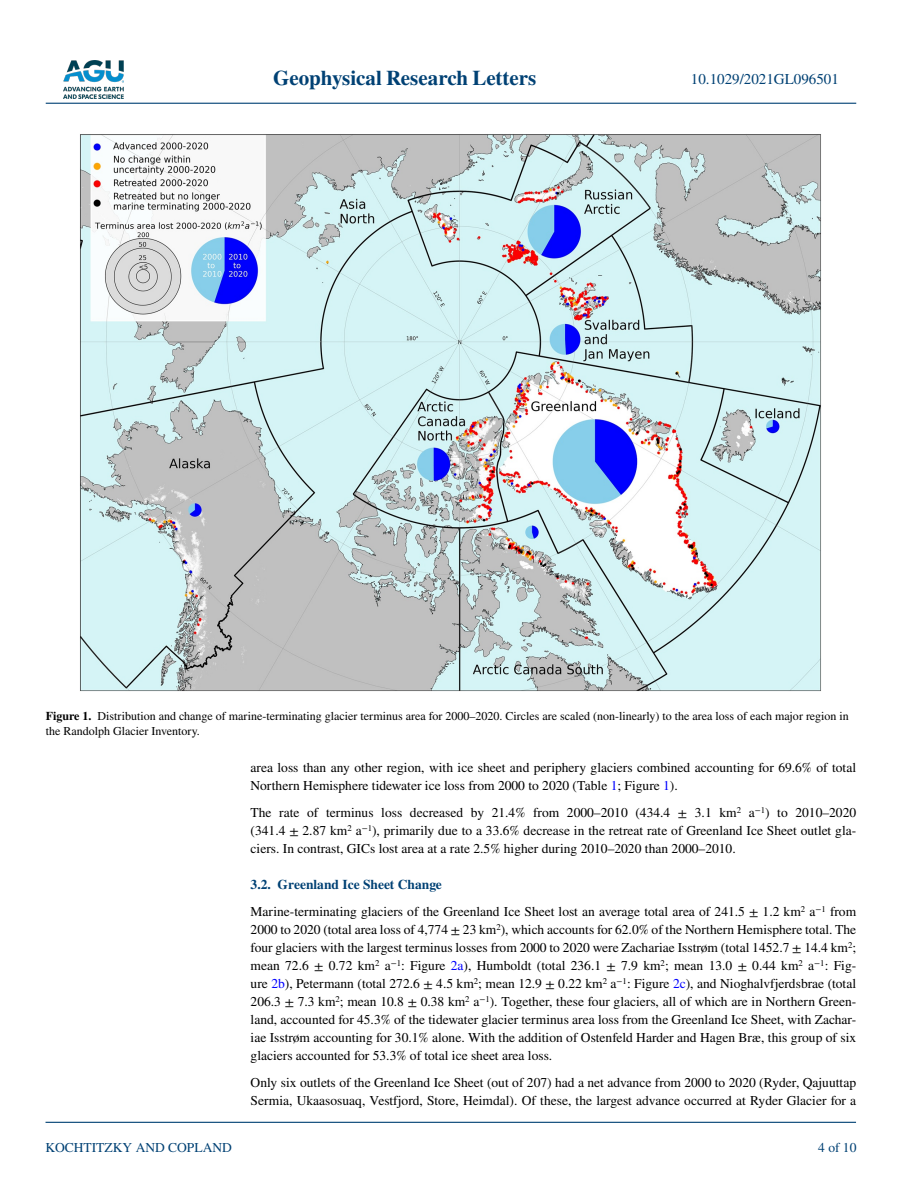
<style>
.page{position:relative;width:902px;height:1183px;background:#fff}
.page>*{position:absolute;margin:0;border:0;box-sizing:border-box;transform-origin:0 0}
.t1{font:700 21px "STIX";color:#004174}
.t2{font:15px "STIX";color:#004174}
.t3{font:13.5px/18px "STIX";color:#000}
.t4{font:13.5px "STIX";color:#004174}
.t5{font:12px/15px "STIX";color:#000}
.s1{font-weight:700}
.s2{color:#00f}
.s3{font-weight:700;color:#004174}
</style>
<div class="page">
<img style="left:63px;top:60px;width:60px;height:39px">
<hr style="left:46px;top:103px;width:810px;height:1px;background:#004174">
<hr style="left:45px;top:1121px;width:810px;height:1px;background:#004174">
<img style="left:80px;top:134px;width:741px;height:557px">
<h1 class="t1" style="left:273px;top:66px;width:265px">Geophysical Research Letters</h1>
<p class="t2" style="left:691px;top:69px;width:149px">10.1029/2021GL096501</p>
<p class="t5" style="left:46px;top:709px;width:804px"><span class="s1">Figure 1.</span> Distribution and change of marine-terminating glacier terminus area for 2000–2020. Circles are scaled (non-linearly) to the area loss of each major region in the Randolph Glacier Inventory.</p>
<p class="t4" style="left:45px;top:1138px;width:188px">KOCHTITZKY AND COPLAND</p>
<p class="t3" style="left:250px;top:759px;width:607px">area loss than any other region, with ice sheet and periphery glaciers combined accounting for 69.6% of total<br>Northern Hemisphere tidewater ice loss from 2000 to 2020 (Table <span class="s2">1</span>; Figure <span class="s2">1</span>).</p>
<p class="t3" style="left:250px;top:804px;width:607px;text-align:justify">The rate of terminus loss decreased by 21.4% from 2000–2010 (434.4 ± 3.1 km<sup>2</sup> a<sup>−1</sup>) to 2010–2020 (341.4 ± 2.87 km<sup>2</sup> a<sup>−1</sup>), primarily due to a 33.6% decrease in the retreat rate of Greenland Ice Sheet outlet gla&shy;ciers. In contrast, GICs lost area at a rate 2.5% higher during 2010–2020 than 2000–2010.</p>
<p class="t3" style="left:250px;top:871px;width:607px;line-height:27px"><span class="s3">3.2. Greenland Ice Sheet Change<br></span>Marine-terminating glaciers of the Greenland Ice Sheet lost an average total area of 241.5 ± 1.2 km<sup>2</sup> a<sup>−1</sup> from</p>
<p class="t3" style="left:250px;top:921px;width:607px;text-align:justify">2000 to 2020 (total area loss of 4,774 ± 23 km<sup>2</sup>), which accounts for 62.0% of the Northern Hemisphere total. The four glaciers with the largest terminus losses from 2000 to 2020 were Zachariae Isstrøm (total 1452.7 ± 14.4 km<sup>2</sup>; mean 72.6 ± 0.72 km<sup>2</sup> a<sup>−1</sup>: Figure <span class="s2">2a</span>), Humboldt (total 236.1 ± 7.9 km<sup>2</sup>; mean 13.0 ± 0.44 km<sup>2</sup> a<sup>−1</sup>: Fig&shy;ure <span class="s2">2b</span>), Petermann (total 272.6 ± 4.5 km<sup>2</sup>; mean 12.9 ± 0.22 km<sup>2</sup> a<sup>−1</sup>: Figure <span class="s2">2c</span>), and Nioghalvfjerdsbrae (total 206.3 ± 7.3 km<sup>2</sup>; mean 10.8 ± 0.38 km<sup>2</sup> a<sup>−1</sup>). Together, these four glaciers, all of which are in Northern Green&shy;land, accounted for 45.3% of the tidewater glacier terminus area loss from the Greenland Ice Sheet, with Zachar&shy;iae Isstrøm accounting for 30.1% alone. With the addition of Ostenfeld Harder and Hagen Bræ, this group of six glaciers accounted for 53.3% of total ice sheet area loss.</p>
<p class="t3" style="left:250px;top:1074px;width:607px">Only six outlets of the Greenland Ice Sheet (out of 207) had a net advance from 2000 to 2020 (Ryder, Qajuuttap<br>Sermia, Ukaasosuaq, Vestfjord, Store, Heimdal). Of these, the largest advance occurred at Ryder Glacier for a</p>
<p class="t4" style="left:818px;top:1138px;width:40px">4 of 10</p>
</div>
